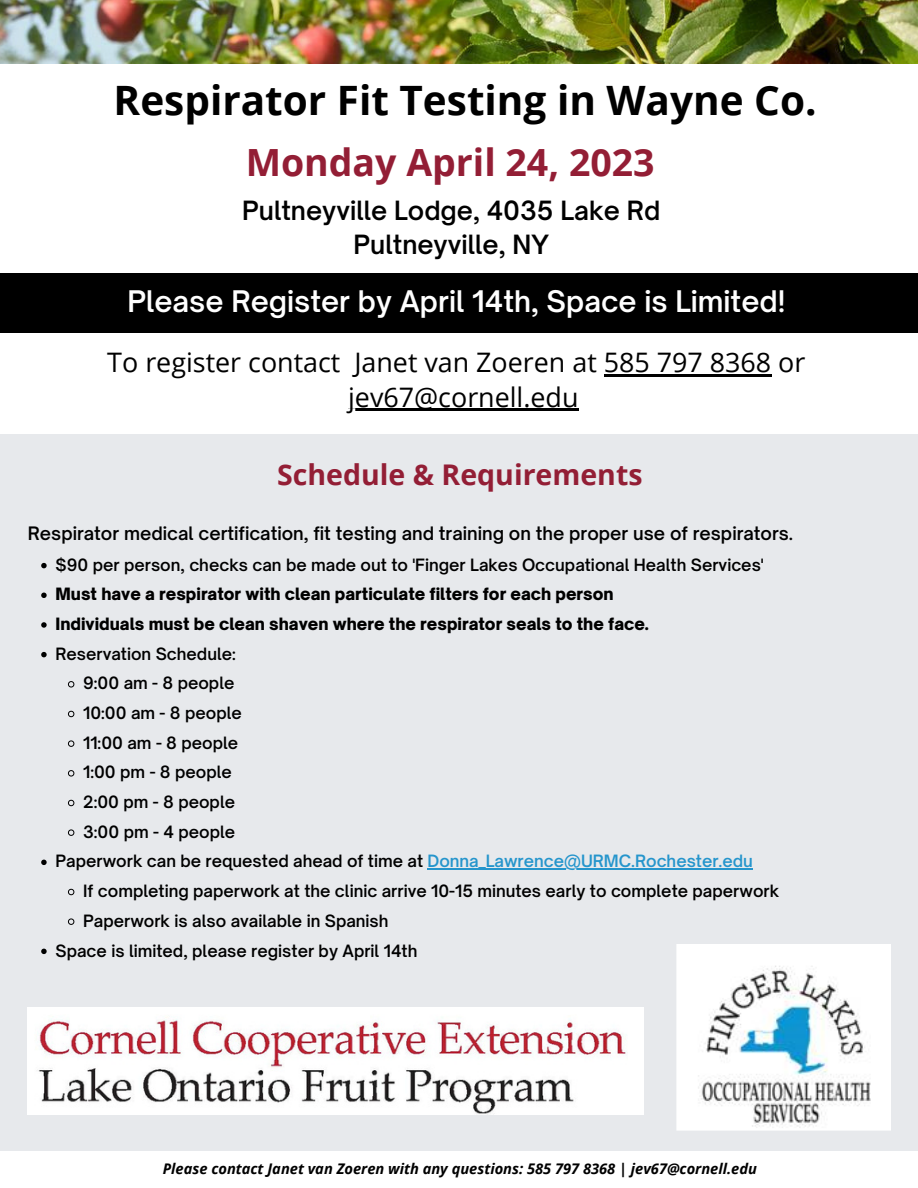
<style>
.page{position:relative;width:918px;height:1188px;background:#fff}
.page>*{position:absolute;margin:0;border:0;box-sizing:border-box;transform-origin:0 0}
.t1{font:700 40.5px "Open Sans";color:#000}
.t2{font:700 37.5px "Open Sans";color:#931e35}
.t3{font:600 28.5px "Open Sauce One";color:#fff}
.t4{font:700 28.5px "Open Sans";color:#931e35}
.t5{font:26.85px/34.8px "Open Sans";color:#000;text-align:center}
.t6{font:600 25.35px/34.8px "Open Sauce One";color:#000;text-align:center}
.t7{font:600 17.7px "Open Sauce One";color:#000}
.t8{font:600 16.2px "Open Sauce One";color:#000}
.t9{font:900 16.2px/29.7px "Open Sauce One";color:#000}
.t10{font:italic 700 14.7px "Open Sans";color:#000}
.s1{color:#2595cc}
</style>
<div class="page">
<img style="left:0;top:0;width:918px;height:64px">
<div style="left:0;top:273px;width:918px;height:60px;background:#000"></div>
<div style="left:0;top:434px;width:918px;height:717px;background:#e7e9ec"></div>
<img style="left:676px;top:944px;width:214px;height:187px">
<img style="left:28px;top:1008px;width:615px;height:106px">
<svg style="left:41px;top:563px;width:6px;height:5px"></svg>
<svg style="left:41px;top:593px;width:6px;height:5px"></svg>
<svg style="left:41px;top:622px;width:6px;height:6px"></svg>
<svg style="left:41px;top:652px;width:6px;height:5px"></svg>
<svg style="left:68px;top:681px;width:7px;height:7px"></svg>
<svg style="left:68px;top:711px;width:7px;height:6px"></svg>
<svg style="left:68px;top:740px;width:7px;height:7px"></svg>
<svg style="left:68px;top:770px;width:7px;height:7px"></svg>
<svg style="left:68px;top:800px;width:7px;height:6px"></svg>
<svg style="left:68px;top:829px;width:7px;height:7px"></svg>
<svg style="left:41px;top:860px;width:6px;height:5px"></svg>
<hr style="left:428px;top:869px;width:325px;height:1px;background:#2595cc">
<svg style="left:68px;top:889px;width:7px;height:6px"></svg>
<svg style="left:68px;top:918px;width:7px;height:7px"></svg>
<svg style="left:41px;top:949px;width:6px;height:5px"></svg>
<hr style="left:604px;top:374px;width:167px;height:2px;background:#000">
<hr style="left:348px;top:409px;width:231px;height:2px;background:#000">
<h1 class="t1" style="left:114px;top:72px;width:705px">Respirator Fit Testing in Wayne Co.</h1>
<h2 class="t2" style="left:246px;top:136px;width:410px">Monday April 24, 2023</h2>
<h3 class="t6" style="left:242px;top:193px;width:420px">Pultneyville Lodge, 4035 Lake Rd<br>Pultneyville, NY</h3>
<h3 class="t3" style="left:127px;top:284px;width:660px">Please Register by April 14th, Space is Limited!</h3>
<h3 class="t5" style="left:107px;top:344px;width:700px">To register contact Janet van Zoeren at 585 797 8368 or jev67@cornell.edu</h3>
<h3 class="t4" style="left:277px;top:455px;width:367px">Schedule &amp; Requirements</h3>
<p class="t7" style="left:28px;top:523px;width:767px">Respirator medical certification, fit testing and training on the proper use of respirators.</p>
<p class="t8" style="left:56px;top:555px;width:710px">$90 per person, checks can be made out to 'Finger Lakes Occupational Health Services'</p>
<p class="t9" style="left:56px;top:579px;width:595px">Must have a respirator with clean particulate filters for each person<br>Individuals must be clean shaven where the respirator seals to the face.</p>
<p class="t8" style="left:56px;top:644px;width:182px">Reservation Schedule:</p>
<p class="t8" style="left:83px;top:673px;width:153px">9:00 am - 8 people</p>
<p class="t8" style="left:83px;top:703px;width:160px">10:00 am - 8 people</p>
<p class="t8" style="left:83px;top:733px;width:157px">11:00 am - 8 people</p>
<p class="t8" style="left:83px;top:762px;width:150px">1:00 pm - 8 people</p>
<p class="t8" style="left:83px;top:792px;width:154px">2:00 pm - 8 people</p>
<p class="t8" style="left:83px;top:822px;width:154px">3:00 pm - 4 people</p>
<p class="t8" style="left:56px;top:851px;width:699px">Paperwork can be requested ahead of time at <span class="s1">Donna_Lawrence@URMC.Rochester.edu</span></p>
<p class="t8" style="left:83px;top:881px;width:698px">If completing paperwork at the clinic arrive 10-15 minutes early to complete paperwork</p>
<p class="t8" style="left:83px;top:911px;width:307px">Paperwork is also available in Spanish</p>
<p class="t8" style="left:56px;top:940px;width:363px">Space is limited, please register by April 14th</p>
<p class="t10" style="left:163px;top:1159px;width:596px">Please contact Janet van Zoeren with any questions: 585 797 8368 | jev67@cornell.edu</p>
</div>
